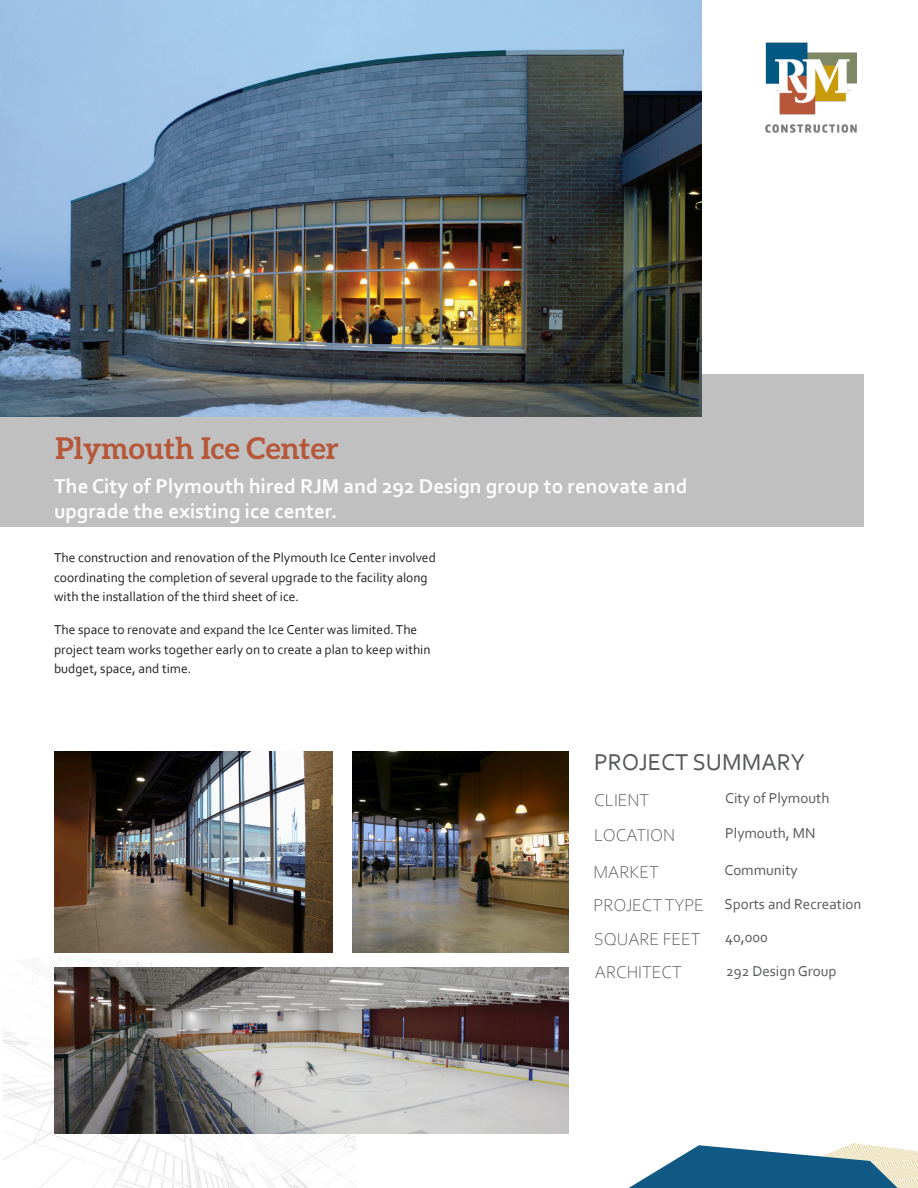
<style>
.page{position:relative;width:918px;height:1188px;background:#fff}
.page>*{position:absolute;margin:0;border:0;box-sizing:border-box;transform-origin:0 0}
.t1{font:700 30px "Aleo";color:#b65639}
.t2{font:24px "Corbel";color:#57585a}
.t3{font:700 21px/25.2px "Corbel";color:#fff}
.t4{font:300 18px "Corbel";color:#57585a}
.t5{font:15px "Corbel";color:#57585a}
.t6{font:13.5px/19.5px "Corbel";color:#231f20}
</style>
<div class="page">
<img style="left:3px;top:960px;width:353px;height:228px">
<div style="left:0;top:374px;width:864px;height:152px;background:#c0c0c0"></div>
<img style="left:0;top:0;width:702px;height:417px">
<img style="left:54px;top:752px;width:278px;height:201px">
<img style="left:765px;top:42px;width:92px;height:91px">
<img style="left:352px;top:752px;width:216px;height:201px">
<img style="left:54px;top:968px;width:514px;height:166px">
<img style="left:898px;top:1187px;width:20px;height:1px">
<img style="left:898px;top:1168px;width:20px;height:19px">
<img style="left:898px;top:1148px;width:20px;height:20px">
<img style="left:849px;top:1143px;width:15px;height:2px">
<svg style="left:629px;top:1145px;width:269px;height:43px"></svg>
<p class="t1" style="left:56px;top:431px;width:285px">Plymouth Ice Center</p>
<p class="t3" style="left:54px;top:473px;width:635px">The City of Plymouth hired RJM and 292 Design group to renovate and upgrade the existing ice center.</p>
<p class="t6" style="left:54px;top:548px;width:383px">The construction and renovation of the Plymouth Ice Center involved coordinating the completion of several upgrade to the facility along with the installation of the third sheet of ice.</p>
<p class="t6" style="left:54px;top:620px;width:378px">The space to renovate and expand the Ice Center was limited. The project team works together early on to create a plan to keep within budget, space, and time.</p>
<p class="t2" style="left:594px;top:747px;width:213px">PROJECT SUMMARY</p>
<p class="t4" style="left:594px;top:788px;width:57px">CLIENT</p>
<p class="t4" style="left:594px;top:823px;width:82px">LOCATION</p>
<p class="t4" style="left:594px;top:860px;width:67px">MARKET</p>
<p class="t4" style="left:594px;top:894px;width:112px">PROJECT TYPE</p>
<p class="t4" style="left:594px;top:927px;width:108px">SQUARE FEET</p>
<p class="t4" style="left:595px;top:961px;width:89px">ARCHITECT</p>
<p class="t5" style="left:725px;top:789px;width:106px">City of Plymouth</p>
<p class="t5" style="left:725px;top:824px;width:92px">Plymouth, MN</p>
<p class="t5" style="left:724px;top:861px;width:75px">Community</p>
<p class="t5" style="left:724px;top:894px;width:138px">Sports and Recreation</p>
<p class="t5" style="left:725px;top:928px;width:44px">40,000</p>
<p class="t5" style="left:726px;top:961px;width:112px">292 Design Group</p>
</div>
